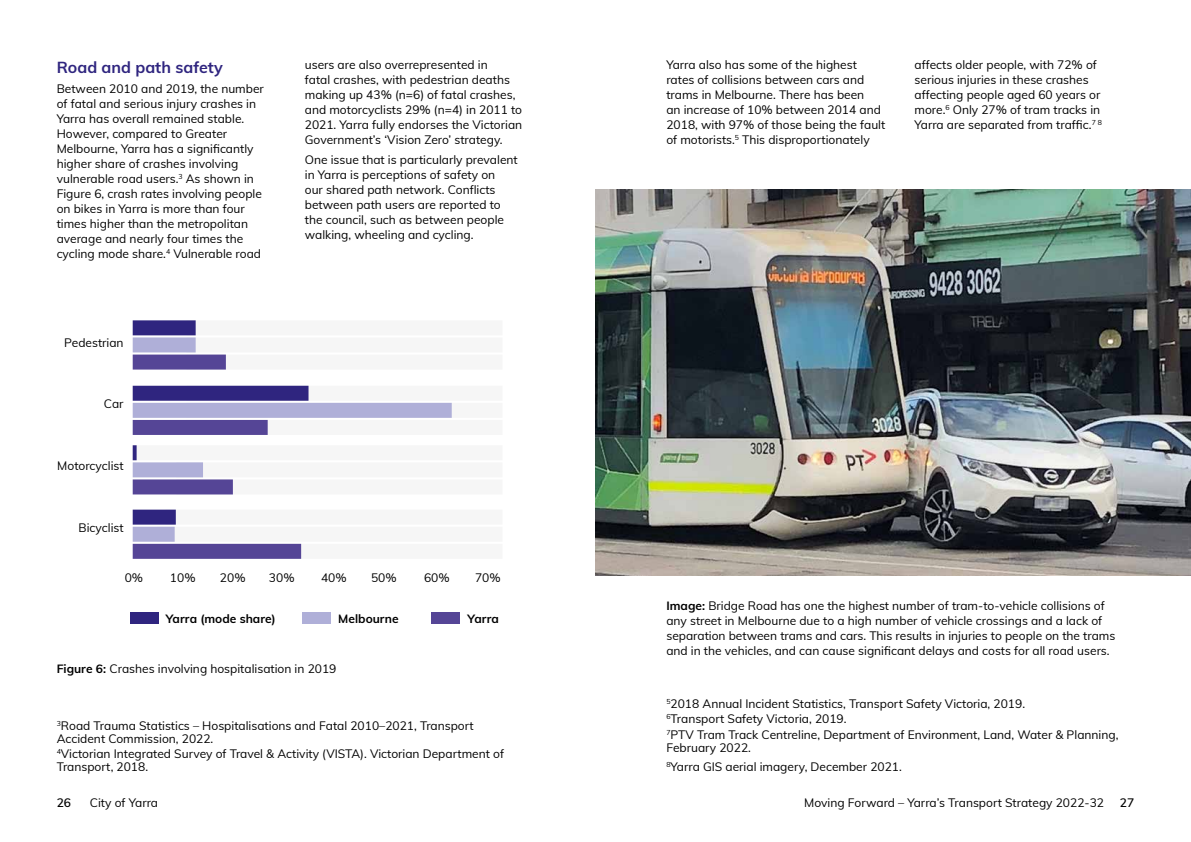
<style>
.page{position:relative;width:1191px;height:842px;background:#fff}
.page>*{position:absolute;margin:0;border:0;box-sizing:border-box;transform-origin:0 0}
.t1{font:700 16px "Muli";color:#2f257f}
.t2{font:12px/15px "Muli";color:#000}
.t3{font:700 12px "Muli";color:#000}
.t4{font:600 12px "Muli";color:#000}
.s1{font-weight:700}
</style>
<div class="page">
<div style="left:187px;top:320px;width:315px;height:15px;background:#f6f6f6"></div>
<div style="left:133px;top:320px;width:63px;height:15px;background:#2f257f"></div>
<div style="left:187px;top:337px;width:315px;height:15px;background:#f6f6f6"></div>
<div style="left:133px;top:337px;width:63px;height:15px;background:#afafd8"></div>
<div style="left:187px;top:355px;width:315px;height:15px;background:#f6f6f6"></div>
<div style="left:133px;top:355px;width:93px;height:15px;background:#554596"></div>
<div style="left:187px;top:386px;width:315px;height:15px;background:#f6f6f6"></div>
<div style="left:133px;top:386px;width:175px;height:15px;background:#2f257f"></div>
<div style="left:187px;top:403px;width:315px;height:15px;background:#f6f6f6"></div>
<div style="left:133px;top:403px;width:319px;height:15px;background:#afafd8"></div>
<div style="left:187px;top:420px;width:315px;height:15px;background:#f6f6f6"></div>
<div style="left:133px;top:420px;width:135px;height:15px;background:#554596"></div>
<div style="left:133px;top:445px;width:369px;height:15px;background:#f6f6f6"></div>
<svg style="left:133px;top:445px;width:4px;height:15px"></svg>
<div style="left:176px;top:462px;width:326px;height:15px;background:#f6f6f6"></div>
<div style="left:133px;top:462px;width:70px;height:15px;background:#afafd8"></div>
<div style="left:176px;top:479px;width:326px;height:15px;background:#f6f6f6"></div>
<div style="left:133px;top:479px;width:100px;height:15px;background:#554596"></div>
<div style="left:166px;top:510px;width:336px;height:15px;background:#f6f6f6"></div>
<div style="left:133px;top:510px;width:43px;height:15px;background:#2f257f"></div>
<div style="left:157px;top:527px;width:345px;height:15px;background:#f6f6f6"></div>
<div style="left:133px;top:527px;width:42px;height:15px;background:#afafd8"></div>
<div style="left:170px;top:544px;width:332px;height:15px;background:#f6f6f6"></div>
<div style="left:133px;top:544px;width:168px;height:15px;background:#554596"></div>
<div style="left:130px;top:612px;width:29px;height:12px;background:#2f257f"></div>
<div style="left:302px;top:612px;width:29px;height:12px;background:#afafd8"></div>
<div style="left:432px;top:612px;width:28px;height:12px;background:#554596"></div>
<img style="left:595px;top:190px;width:596px;height:385px">
<h2 class="t1" style="left:57px;top:55px;width:167px">Road and path safety</h2>
<p class="t2" style="left:57px;top:81px;width:209px">Between 2010 and 2019, the number of fatal and serious injury crashes in Yarra has overall remained stable.<br>However, compared to Greater Melbourne, Yarra has a significantly higher share of crashes involving vulnerable road users.<sup>3</sup> As shown in Figure 6, crash rates involving people on bikes in Yarra is more than four times higher than the metropolitan average and nearly four times the cycling mode share.<sup>4</sup> Vulnerable road</p>
<p class="t2" style="left:64px;top:334px;width:61px">Pedestrian</p>
<p class="t2" style="left:104px;top:396px;width:21px">Car</p>
<p class="t2" style="left:57px;top:458px;width:68px">Motorcyclist</p>
<p class="t2" style="left:79px;top:519px;width:47px">Bicyclist</p>
<p class="t2" style="left:305px;top:56px;width:219px">users are also overrepresented in<br>fatal crashes, with pedestrian deaths making up 43% (n=6) of fatal crashes, and motorcyclists 29% (n=4) in 2011 to 2021. Yarra fully endorses the Victorian Government’s ‘Vision Zero’ strategy.</p>
<p class="t2" style="left:305px;top:152px;width:214px">One issue that is particularly prevalent in Yarra is perceptions of safety on<br>our shared path network. Conflicts between path users are reported to the council, such as between people walking, wheeling and cycling.</p>
<p class="t2" style="left:125px;top:570px;width:20px">0%</p>
<p class="t2" style="left:170px;top:570px;width:27px">10%</p>
<p class="t2" style="left:220px;top:570px;width:27px">20%</p>
<p class="t2" style="left:269px;top:570px;width:27px">30%</p>
<p class="t2" style="left:321px;top:570px;width:27px">40%</p>
<p class="t2" style="left:371px;top:570px;width:27px">50%</p>
<p class="t2" style="left:424px;top:570px;width:27px">60%</p>
<p class="t2" style="left:475px;top:570px;width:27px">70%</p>
<p class="t3" style="left:166px;top:610px;width:111px">Yarra (mode share)</p>
<p class="t3" style="left:338px;top:610px;width:62px">Melbourne</p>
<p class="t3" style="left:467px;top:610px;width:33px">Yarra</p>
<p class="t2" style="left:57px;top:660px;width:281px"><span class="s1">Figure 6:</span> Crashes involving hospitalisation in 2019</p>
<p class="t2" style="left:57px;top:718px;width:418px;line-height:13px"><sup>3</sup>Road Trauma Statistics – Hospitalisations and Fatal 2010–2021, Transport<br>Accident Commission, 2022.</p>
<p class="t2" style="left:57px;top:747px;width:449px;line-height:13px"><sup>4</sup>Victorian Integrated Survey of Travel &amp; Activity (VISTA). Victorian Department of<br>Transport, 2018.</p>
<p class="t2" style="left:666px;top:56px;width:220px">Yarra also has some of the highest rates of collisions between cars and trams in Melbourne. There has been<br>an increase of 10% between 2014 and 2018, with 97% of those being the fault of motorists.<sup>5</sup> This disproportionately</p>
<p class="t2" style="left:914px;top:56px;width:189px">affects older people, with 72% of serious injuries in these crashes affecting people aged 60 years or more.<sup>6</sup> Only 27% of tram tracks in Yarra are separated from traffic.<sup>7</sup> <sup>8</sup></p>
<p class="t2" style="left:666px;top:598px;width:450px"><span class="s1">Image:</span> Bridge Road has one the highest number of tram-to-vehicle collisions of any street in Melbourne due to a high number of vehicle crossings and a lack of separation between trams and cars. This results in injuries to people on the trams and in the vehicles, and can cause significant delays and costs for all road users.</p>
<p class="t2" style="left:666px;top:695px;width:360px"><sup>5</sup>2018 Annual Incident Statistics, Transport Safety Victoria, 2019.</p>
<p class="t2" style="left:666px;top:711px;width:182px"><sup>6</sup>Transport Safety Victoria, 2019.</p>
<p class="t2" style="left:666px;top:728px;width:453px;line-height:13px"><sup>7</sup>PTV Tram Track Centreline, Department of Environment, Land, Water &amp; Planning,<br>February 2022.</p>
<p class="t2" style="left:666px;top:758px;width:237px"><sup>8</sup>Yarra GIS aerial imagery, December 2021.</p>
<p class="t4" style="left:57px;top:793px;width:16px">26</p>
<p class="t2" style="left:90px;top:794px;width:70px">City of Yarra</p>
<p class="t2" style="left:804px;top:794px;width:301px">Moving Forward – Yarra’s Transport Strategy 2022-32</p>
<p class="t4" style="left:1119px;top:793px;width:16px">27</p>
</div>
